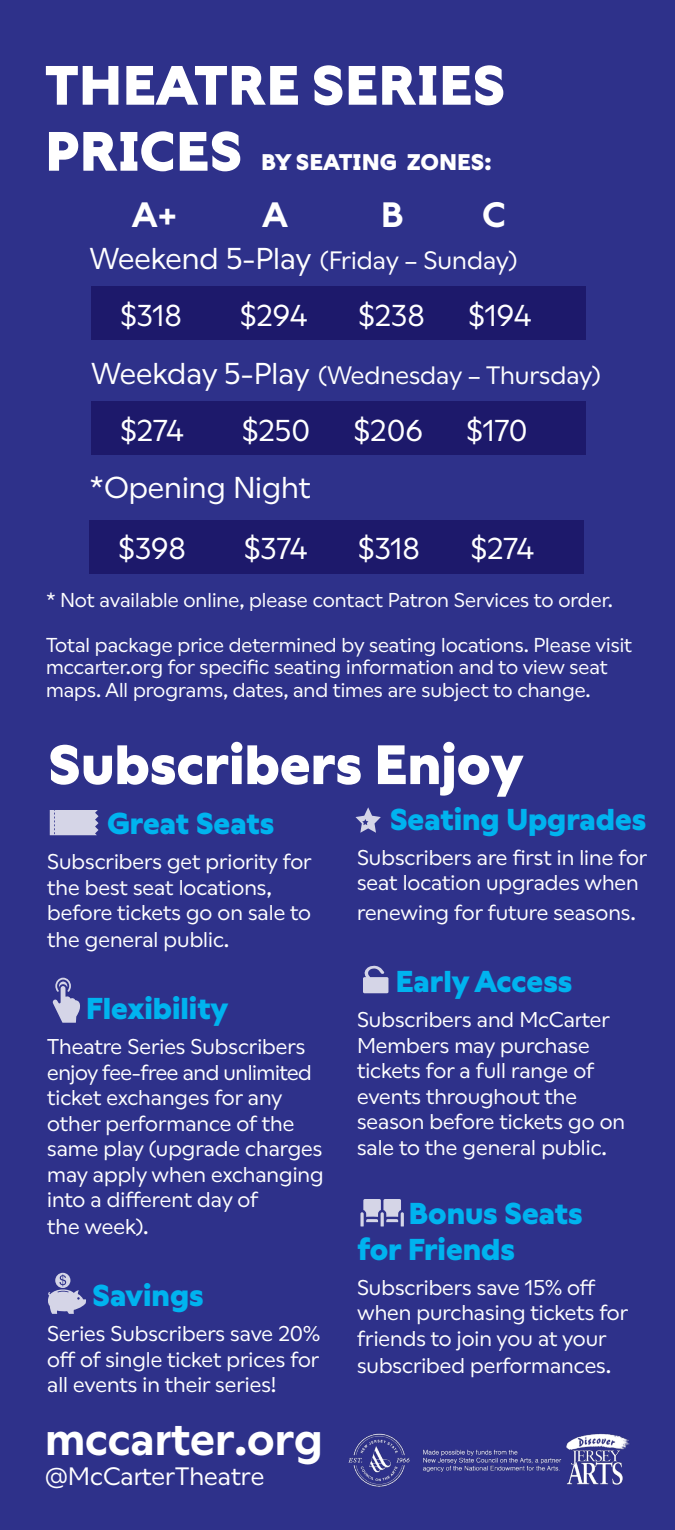
<style>
.page{position:relative;width:675px;height:1530px;background:#2e318a}
.page>*{position:absolute;margin:0;border:0;box-sizing:border-box;transform-origin:0 0}
.t1{font:700 55px "Wallop TRIAL";color:#fff}
.t2{font:600 45px "Wallop TRIAL";color:#fff}
.t3{font:600 35px "Wallop TRIAL";color:#fff}
.t4{font:700 30px "Wallop TRIAL";color:#00b3ef}
.t5{font:30px "Wallop TRIAL";color:#fff}
.t6{font:25px "Wallop TRIAL";color:#fff}
.t7{font:700 22.5px "Wallop TRIAL";color:#fff}
.t8{font:21.25px/25.5px "Wallop TRIAL";color:#fff}
.t9{font:20px/22.5px "Wallop TRIAL";color:#fff}
.s1{font-size:30px}
</style>
<div class="page">
<div style="left:91px;top:286px;width:495px;height:53px;background:#1d196b"></div>
<div style="left:91px;top:401px;width:495px;height:54px;background:#1d196b"></div>
<svg style="left:52px;top:978px;width:28px;height:45px"></svg>
<svg style="left:48px;top:1273px;width:38px;height:41px"></svg>
<svg style="left:50px;top:810px;width:49px;height:25px"></svg>
<svg style="left:363px;top:966px;width:25px;height:27px"></svg>
<svg style="left:355px;top:807px;width:26px;height:26px"></svg>
<svg style="left:360px;top:1199px;width:44px;height:28px"></svg>
<img style="left:348px;top:1433px;width:282px;height:54px">
<div style="left:89px;top:520px;width:495px;height:53px;background:#1d196b"></div>
<p class="t1" style="left:45px;top:43px;width:462px">THEATRE SERIES</p>
<p class="t1" style="left:45px;top:109px;width:199px">PRICES</p>
<p class="t3" style="left:132px;top:188px;width:47px">A+</p>
<p class="t3" style="left:262px;top:188px;width:27px">A</p>
<p class="t3" style="left:381px;top:188px;width:24px">B</p>
<p class="t3" style="left:482px;top:188px;width:25px">C</p>
<p class="t6" style="left:89px;top:242px;width:430px"><span class="s1">Weekend 5-Play</span> (Friday – Sunday)</p>
<p class="t5" style="left:120px;top:293px;width:63px">$318</p>
<p class="t5" style="left:240px;top:293px;width:69px">$294</p>
<p class="t5" style="left:358px;top:293px;width:68px">$238</p>
<p class="t5" style="left:469px;top:293px;width:64px">$194</p>
<p class="t7" style="left:261px;top:145px;width:232px">BY SEATING ZONES:</p>
<p class="t6" style="left:91px;top:357px;width:511px"><span class="s1">Weekday 5-Play</span> (Wednesday – Thursday)</p>
<p class="t5" style="left:120px;top:407px;width:65px">$274</p>
<p class="t5" style="left:242px;top:407px;width:70px">$250</p>
<p class="t5" style="left:354px;top:407px;width:71px">$206</p>
<p class="t5" style="left:467px;top:407px;width:63px">$170</p>
<p class="t5" style="left:89px;top:465px;width:223px">*Opening Night</p>
<p class="t5" style="left:119px;top:526px;width:69px">$398</p>
<p class="t5" style="left:244px;top:526px;width:65px">$374</p>
<p class="t5" style="left:358px;top:526px;width:63px">$318</p>
<p class="t5" style="left:471px;top:526px;width:65px">$274</p>
<p class="t9" style="left:46px;top:587px;width:569px">* Not available online, please contact Patron Services to order.</p>
<p class="t9" style="left:46px;top:632px;width:588px">Total package price determined by seating locations. Please visit mccarter.org for specific seating information and to view seat maps. All programs, dates, and times are subject to change.</p>
<p class="t1" style="left:48px;top:723px;width:477px">Subscribers Enjoy</p>
<p class="t4" style="left:107px;top:801px;width:169px">Great Seats</p>
<p class="t8" style="left:47px;top:848px;width:264px">Subscribers get priority for the best seat locations,</p>
<p class="t8" style="left:47px;top:898px;width:265px;line-height:27px">before tickets go on sale to the general public.</p>
<p class="t4" style="left:390px;top:796px;width:258px">Seating Upgrades</p>
<p class="t8" style="left:357px;top:843px;width:290px">Subscribers are first in line for seat location upgrades when</p>
<p class="t8" style="left:357px;top:898px;width:280px">renewing for future seasons.</p>
<p class="t4" style="left:86px;top:986px;width:144px">Flexibility</p>
<p class="t8" style="left:47px;top:1033px;width:266px">Theatre Series Subscribers enjoy fee-free and unlimited ticket exchanges for any</p>
<p class="t8" style="left:47px;top:1109px;width:278px">other performance of the same play (upgrade charges may apply when exchanging into a different day of</p>
<p class="t8" style="left:47px;top:1213px;width:103px">the week).</p>
<p class="t4" style="left:92px;top:1273px;width:113px">Savings</p>
<p class="t8" style="left:47px;top:1320px;width:274px;text-align:justify">Series Subscribers save 20% off of single ticket prices for all events in their series!</p>
<p class="t2" style="left:45px;top:1405px;width:279px">mccarter.org</p>
<p class="t6" style="left:45px;top:1457px;width:221px">@McCarterTheatre</p>
<p class="t4" style="left:396px;top:959px;width:178px">Early Access</p>
<p class="t8" style="left:357px;top:1005px;width:253px">Subscribers and McCarter<br>Members may purchase</p>
<p class="t8" style="left:357px;top:1056px;width:239px">tickets for a full range of events throughout the</p>
<p class="t8" style="left:357px;top:1107px;width:270px">season before tickets go on sale to the general public.</p>
<p class="t4" style="left:408px;top:1190px;width:176px">Bonus Seats</p>
<p class="t4" style="left:357px;top:1226px;width:160px">for Friends</p>
<p class="t8" style="left:357px;top:1273px;width:271px">Subscribers save 15% off when purchasing tickets for friends to join you at your subscribed performances.</p>
</div>
